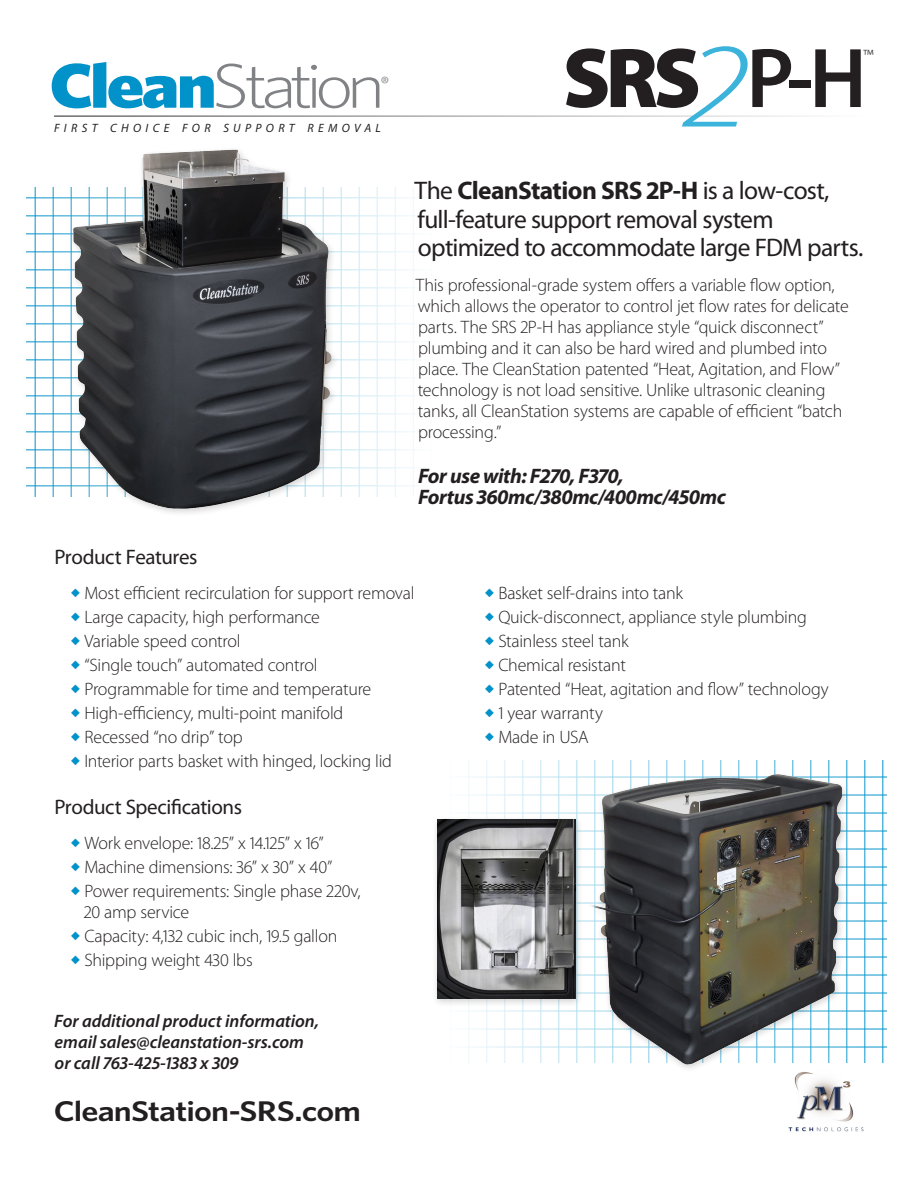
<style>
.page{position:relative;width:918px;height:1188px;background:#fff}
.page>*{position:absolute;margin:0;border:0;box-sizing:border-box;transform-origin:0 0}
.t1{font:900 85.5px "Myriad Pro";color:#231f20}
.t2{font:300 63.3px "Whitney";letter-spacing:-.095em;color:#808285;scale:1.17 1}
.t3{font:600 28.5px "Whitney";letter-spacing:-.025em;color:#231f20;scale:1.19 1}
.t4{font:25.5px/28.5px "Myriad Pro";letter-spacing:-.03em;color:#231f20}
.t5{font:300 21.15px "Myriad Pro";color:#808285}
.t6{font:italic 700 21px/21px "Myriad Pro";letter-spacing:-.025em;color:#231f20}
.t7{font:21px "Myriad Pro";letter-spacing:-.02em;color:#231f20}
.t8{font:300 18px/21px "Myriad Pro";letter-spacing:-.015em;color:#231f20}
.t9{font:italic 600 18px/21px "Myriad Pro";letter-spacing:-.005em;color:#231f20}
.t10{font:italic 12px "Myriad Pro";letter-spacing:.355em;color:#231f20}
.s1{font-weight:900;color:#0092c8}
.s2{font-weight:300;font-style:italic;font-size:121.5px;color:#3bb3db}
.s3{font-weight:600}
.s4{font-weight:700}
.s5{color:#0092c8}
</style>
<div class="page">
<hr style="left:35px;top:188px;width:1px;height:308px;background:#0092c8">
<hr style="left:53px;top:188px;width:1px;height:308px;background:#0092c8">
<hr style="left:27px;top:197px;width:410px;height:1px;background:#0092c8">
<hr style="left:27px;top:215px;width:410px;height:1px;background:#0092c8">
<hr style="left:27px;top:233px;width:410px;height:1px;background:#0092c8">
<hr style="left:27px;top:251px;width:410px;height:1px;background:#0092c8">
<hr style="left:27px;top:269px;width:410px;height:1px;background:#0092c8">
<hr style="left:27px;top:287px;width:410px;height:1px;background:#0092c8">
<hr style="left:27px;top:305px;width:410px;height:1px;background:#0092c8">
<hr style="left:27px;top:323px;width:410px;height:1px;background:#0092c8">
<hr style="left:27px;top:341px;width:410px;height:1px;background:#0092c8">
<hr style="left:27px;top:359px;width:410px;height:1px;background:#0092c8">
<hr style="left:27px;top:377px;width:410px;height:1px;background:#0092c8">
<hr style="left:27px;top:395px;width:410px;height:1px;background:#0092c8">
<hr style="left:27px;top:413px;width:410px;height:1px;background:#0092c8">
<hr style="left:27px;top:431px;width:410px;height:1px;background:#0092c8">
<hr style="left:341px;top:188px;width:1px;height:308px;background:#0092c8">
<hr style="left:27px;top:449px;width:410px;height:1px;background:#0092c8">
<hr style="left:359px;top:188px;width:1px;height:308px;background:#0092c8">
<hr style="left:27px;top:467px;width:410px;height:1px;background:#0092c8">
<hr style="left:377px;top:188px;width:1px;height:308px;background:#0092c8">
<hr style="left:27px;top:485px;width:410px;height:1px;background:#0092c8">
<hr style="left:395px;top:188px;width:1px;height:308px;background:#0092c8">
<hr style="left:413px;top:188px;width:1px;height:308px;background:#0092c8">
<hr style="left:431px;top:188px;width:1px;height:308px;background:#0092c8">
<hr style="left:882px;top:761px;width:1px;height:302px;background:#0092c8">
<hr style="left:864px;top:761px;width:1px;height:302px;background:#0092c8">
<hr style="left:441px;top:777px;width:446px;height:1px;background:#0092c8">
<hr style="left:441px;top:795px;width:446px;height:1px;background:#0092c8">
<hr style="left:441px;top:813px;width:446px;height:1px;background:#0092c8">
<hr style="left:441px;top:831px;width:446px;height:1px;background:#0092c8">
<hr style="left:441px;top:849px;width:446px;height:1px;background:#0092c8">
<hr style="left:441px;top:867px;width:446px;height:1px;background:#0092c8">
<hr style="left:441px;top:885px;width:446px;height:1px;background:#0092c8">
<hr style="left:441px;top:903px;width:446px;height:1px;background:#0092c8">
<hr style="left:441px;top:921px;width:446px;height:1px;background:#0092c8">
<hr style="left:576px;top:761px;width:1px;height:302px;background:#0092c8">
<hr style="left:441px;top:939px;width:446px;height:1px;background:#0092c8">
<hr style="left:558px;top:761px;width:1px;height:302px;background:#0092c8">
<hr style="left:441px;top:957px;width:446px;height:1px;background:#0092c8">
<hr style="left:540px;top:761px;width:1px;height:302px;background:#0092c8">
<hr style="left:441px;top:975px;width:446px;height:1px;background:#0092c8">
<hr style="left:522px;top:761px;width:1px;height:302px;background:#0092c8">
<hr style="left:441px;top:993px;width:446px;height:1px;background:#0092c8">
<hr style="left:504px;top:761px;width:1px;height:302px;background:#0092c8">
<hr style="left:441px;top:1011px;width:446px;height:1px;background:#0092c8">
<hr style="left:486px;top:761px;width:1px;height:302px;background:#0092c8">
<hr style="left:441px;top:1029px;width:446px;height:1px;background:#0092c8">
<hr style="left:468px;top:761px;width:1px;height:302px;background:#0092c8">
<hr style="left:441px;top:1047px;width:446px;height:1px;background:#0092c8">
<hr style="left:450px;top:761px;width:1px;height:302px;background:#0092c8">
<hr style="left:54px;top:116px;width:810px;height:1px;background:#231f20">
<img style="left:788px;top:1087px;width:76px;height:45px">
<img style="left:61px;top:149px;width:279px;height:364px">
<img style="left:590px;top:761px;width:266px;height:326px">
<div style="left:432px;top:816px;width:151px;height:192px;background:#231f20;opacity:.2"></div>
<img style="left:437px;top:820px;width:138px;height:179px">
<h2 class="t2" style="left:49px;top:43px;width:288px"><span class="s1">Clean</span>Station</h2>
<p class="t5" style="left:381px;top:71px;width:10px">®</p>
<p class="t10" style="left:54px;top:121px;width:328px">FIRST CHOICE FOR SUPPORT REMOVAL</p>
<h1 class="t1" style="left:563px;top:21px;width:306px">SRS<span class="s2">2</span><span class="s3">P-H</span></h1>
<p class="t8" style="left:863px;top:45px;width:12px">™</p>
<h3 class="t4" style="left:415px;top:176px;width:451px">The <span class="s4">CleanStation SRS 2P-H</span> is a low-cost, full-feature support removal system optimized to accommodate large FDM parts.</h3>
<p class="t8" style="left:416px;top:274px;width:434px">This professional-grade system offers a variable flow option, which allows the operator to control jet flow rates for delicate parts. The SRS 2P-H has appliance style “quick disconnect” plumbing and it can also be hard wired and plumbed into place. The CleanStation patented “Heat, Agitation, and Flow” technology is not load sensitive. Unlike ultrasonic cleaning tanks, all CleanStation systems are capable of efficient “batch processing.”</p>
<p class="t6" style="left:418px;top:465px;width:309px">For use with: F270, F370,<br>Fortus 360mc/380mc/400mc/450mc</p>
<p class="t7" style="left:54px;top:544px;width:145px">Product Features</p>
<p class="t8" style="left:71px;top:582px;width:345px"><span class="s5">◆</span> Most efficient recirculation for support removal</p>
<p class="t8" style="left:71px;top:606px;width:251px"><span class="s5">◆</span> Large capacity, high performance</p>
<p class="t8" style="left:71px;top:630px;width:171px"><span class="s5">◆</span> Variable speed control</p>
<p class="t8" style="left:71px;top:654px;width:248px"><span class="s5">◆</span> “Single touch” automated control</p>
<p class="t8" style="left:71px;top:678px;width:302px"><span class="s5">◆</span> Programmable for time and temperature</p>
<p class="t8" style="left:71px;top:702px;width:274px"><span class="s5">◆</span> High-efficiency, multi-point manifold</p>
<p class="t8" style="left:71px;top:726px;width:173px"><span class="s5">◆</span> Recessed “no drip” top</p>
<p class="t8" style="left:71px;top:750px;width:323px"><span class="s5">◆</span> Interior parts basket with hinged, locking lid</p>
<p class="t7" style="left:54px;top:794px;width:189px">Product Specifications</p>
<p class="t8" style="left:71px;top:832px;width:254px"><span class="s5">◆</span> Work envelope: 18.25” x 14.125” x 16”</p>
<p class="t8" style="left:71px;top:856px;width:263px"><span class="s5">◆</span> Machine dimensions: 36” x 30” x 40”</p>
<p class="t8" style="left:84px;top:880px;width:278px;text-indent:-13px"><span class="s5">◆</span> Power requirements: Single phase 220v,<br>20 amp service</p>
<p class="t8" style="left:71px;top:925px;width:268px"><span class="s5">◆</span> Capacity: 4,132 cubic inch, 19.5 gallon</p>
<p class="t8" style="left:71px;top:949px;width:183px"><span class="s5">◆</span> Shipping weight 430 lbs</p>
<p class="t9" style="left:54px;top:1010px;width:266px">For additional product information, email sales@cleanstation-srs.com or call 763-425-1383 x 309</p>
<h3 class="t3" style="left:54px;top:1093px;width:260px">CleanStation-SRS.com</h3>
<p class="t8" style="left:485px;top:582px;width:200px"><span class="s5">◆</span> Basket self-drains into tank</p>
<p class="t8" style="left:485px;top:606px;width:324px"><span class="s5">◆</span> Quick-disconnect, appliance style plumbing</p>
<p class="t8" style="left:485px;top:630px;width:145px"><span class="s5">◆</span> Stainless steel tank</p>
<p class="t8" style="left:485px;top:654px;width:142px"><span class="s5">◆</span> Chemical resistant</p>
<p class="t8" style="left:485px;top:678px;width:345px"><span class="s5">◆</span> Patented “Heat, agitation and flow” technology</p>
<p class="t8" style="left:485px;top:702px;width:119px"><span class="s5">◆</span> 1 year warranty</p>
<p class="t8" style="left:485px;top:726px;width:105px"><span class="s5">◆</span> Made in USA</p>
</div>
